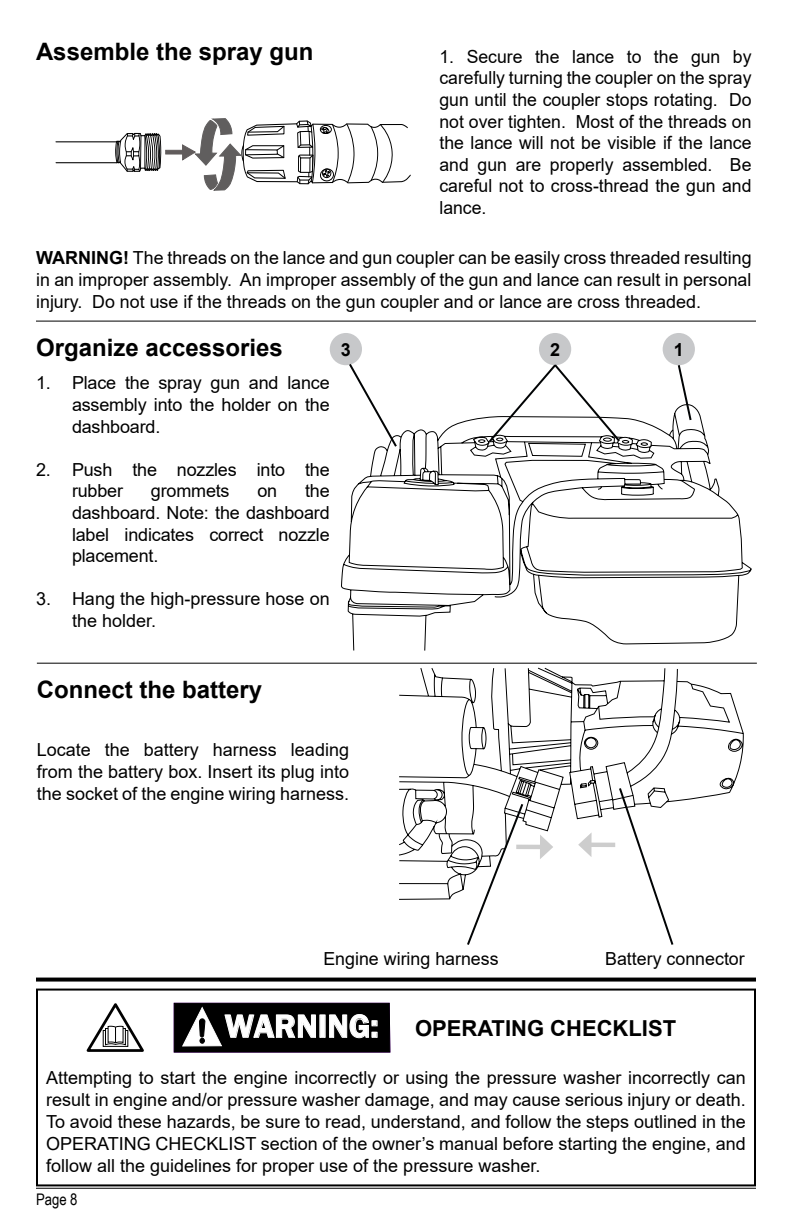
<style>
.page{position:relative;width:792px;height:1224px;background:#fff}
.page>*{position:absolute;margin:0;border:0;box-sizing:border-box;transform-origin:0 0}
.t1{font:700 24px "Arial";color:#000}
.t2{font:700 22px "Arial";color:#000}
.t3{font:18px/21.6px "Arial";color:#000;text-align:justify}
.t4{font:700 18px "Arial";color:#000}
.t5{font:16px "Arial Narrow";color:#000}
.s1{font-weight:700}
.s2{font-family:"Franklin Gothic";font-weight:600;font-size:33.4px;color:#fff}
</style>
<div class="page">
<svg style="left:36px;top:978px;width:720px;height:4px;background:#1c1c1c"></svg>
<hr style="left:36px;top:321px;width:720px;height:1px;background:#000">
<hr style="left:37px;top:663px;width:720px;height:1px;background:#000">
<svg style="left:56px;top:133px;width:105px;height:39px"></svg>
<hr style="left:166px;top:150px;width:19px;height:4px;background:#615c5c">
<svg style="left:182px;top:118px;width:229px;height:73px"></svg>
<hr style="left:36px;top:1188px;width:720px;height:1px;background:#000">
<div style="left:663px;top:333px;width:32px;height:32px;background:#c7c8ca;border-radius:16px"></div>
<div style="left:539px;top:333px;width:32px;height:32px;background:#c7c8ca;border-radius:16px"></div>
<div style="left:330px;top:333px;width:32px;height:32px;background:#c7c8ca;border-radius:16px"></div>
<svg style="left:341px;top:405px;width:411px;height:246px"></svg>
<svg style="left:676px;top:363px;width:17px;height:59px"></svg>
<svg style="left:487px;top:362px;width:135px;height:82px"></svg>
<svg style="left:347px;top:362px;width:52px;height:87px"></svg>
<div style="left:36px;top:989px;width:720px;height:197px;border:2px solid #000"></div>
<svg style="left:86px;top:1003px;width:58px;height:49px"></svg>
<svg style="left:174px;top:1003px;width:216px;height:50px;background:#111112"></svg>
<svg style="left:399px;top:667px;width:345px;height:233px"></svg>
<svg style="left:617px;top:786px;width:58px;height:159px"></svg>
<svg style="left:465px;top:802px;width:60px;height:143px"></svg>
<h1 class="t1" style="left:36px;top:35px;width:279px">Assemble the spray gun</h1>
<p class="t3" style="left:439px;top:46px;width:314px">1. Secure the lance to the gun by carefully turning the coupler on the spray gun until the coupler stops rotating. Do not over tighten. Most of the threads on the lance will not be visible if the lance and gun are properly assembled. Be careful not to cross-thread the gun and lance.</p>
<p class="t3" style="left:36px;top:247px;width:717px"><span class="s1">WARNING!</span> The threads on the lance and gun coupler can be easily cross threaded resulting in an improper assembly. An improper assembly of the gun and lance can result in personal injury. Do not use if the threads on the gun coupler and or lance are cross threaded.</p>
<h1 class="t1" style="left:36px;top:331px;width:248px">Organize accessories</h1>
<p class="t3" style="left:72px;top:372px;width:259px;text-indent:-36px">1. Place the spray gun and lance assembly into the holder on the dashboard.</p>
<p class="t3" style="left:72px;top:458px;width:259px;text-indent:-36px">2. Push the nozzles into the rubber</p>
<p class="t3" style="left:72px;top:480px;width:259px;text-indent:233px">the dashboard. Note: the dashboard label indicates correct nozzle placement.</p>
<p class="t3" style="left:72px;top:588px;width:259px;text-indent:-36px">3. Hang the high-pressure hose on the holder.</p>
<p class="t3" style="left:151px;top:480px;width:80px">grommets</p>
<p class="t3" style="left:257px;top:480px;width:21px">on</p>
<p class="t4" style="left:341px;top:337px;width:12px">3</p>
<p class="t4" style="left:550px;top:337px;width:12px">2</p>
<p class="t4" style="left:674px;top:337px;width:12px">1</p>
<h1 class="t1" style="left:37px;top:673px;width:227px">Connect the battery</h1>
<p class="t3" style="left:37px;top:739px;width:314px">Locate the battery harness leading from the battery box. Insert its plug into the socket of the engine wiring harness.</p>
<p class="t3" style="left:323px;top:948px;width:177px">Engine wiring harness</p>
<p class="t3" style="left:605px;top:948px;width:141px">Battery connector</p>
<p class="t2" style="left:225px;top:1012px;width:453px"><span class="s2">WARNING:</span> OPERATING CHECKLIST</p>
<p class="t3" style="left:46px;top:1066px;width:701px">Attempting to start the engine incorrectly or using the pressure washer incorrectly can result in engine and/or pressure washer damage, and may cause serious injury or death.<br>To avoid these hazards, be sure to read, understand, and follow the steps outlined in the OPERATING CHECKLIST section of the owner’s manual before starting the engine, and follow all the guidelines for proper use of the pressure washer.</p>
<p class="t5" style="left:36px;top:1187px;width:43px">Page 8</p>
</div>
